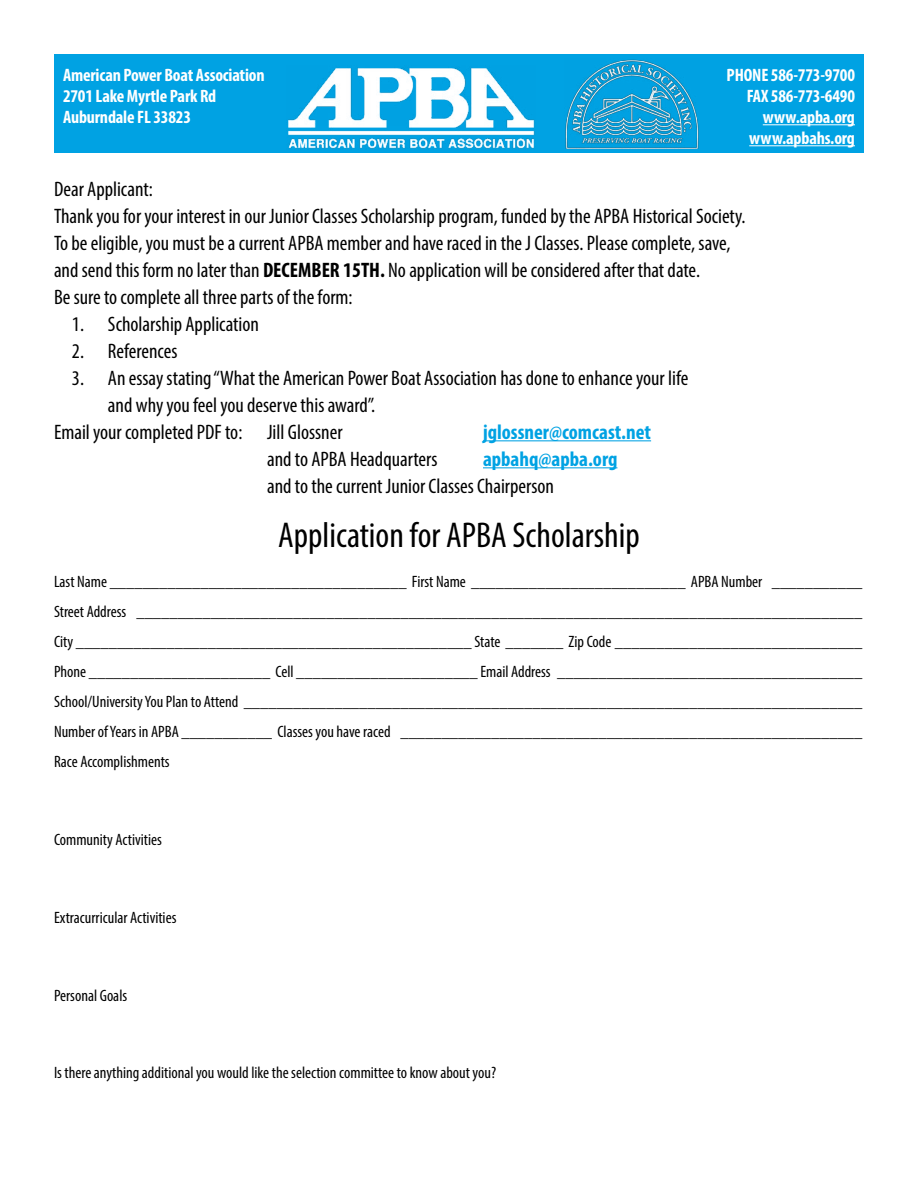
<style>
.page{position:relative;width:918px;height:1188px;background:#fff}
.page>*{position:absolute;margin:0;border:0;box-sizing:border-box;transform-origin:0 0}
.t1{font:condensed 36px "Myriad Pro";color:#000}
.t2{font:condensed 21px/27px "Myriad Pro";color:#000}
.t3{font:700 condensed 21px "Myriad Pro";color:#00a2e3}
.t4{font:700 condensed 18px/21px "Myriad Pro";letter-spacing:-.01em;color:#fff}
.t5{font:condensed 16.5px/30px "Myriad Pro";color:#000;text-align:justify}
.s1{font-weight:700}
</style>
<div class="page">
<div style="left:54px;top:54px;width:810px;height:99px;background:#00a2e3"></div>
<img style="left:288px;top:68px;width:247px;height:81px">
<hr style="left:483px;top:440px;width:168px;height:1px;background:#00a2e3">
<hr style="left:483px;top:467px;width:134px;height:1px;background:#00a2e3">
<hr style="left:763px;top:124px;width:92px;height:1px;background:#fff">
<hr style="left:749px;top:145px;width:106px;height:1px;background:#fff">
<img style="left:565px;top:59px;width:134px;height:89px">
<p class="t4" style="left:63px;top:64px;width:203px">American Power Boat Association<br>2701 Lake Myrtle Park Rd<br>Auburndale FL 33823</p>
<p class="t4" style="left:727px;top:64px;width:130px;text-align:right">PHONE 586-773-9700<br>FAX 586-773-6490 www.apba.org www.apbahs.org</p>
<p class="t2" style="left:54px;top:175px;width:693px">Dear Applicant:<br>Thank you for your interest in our Junior Classes Scholarship program, funded by the APBA Historical Society.<br>To be eligible, you must be a current APBA member and have raced in the J Classes. Please complete, save, and send this form no later than <span class="s1">DECEMBER 15TH.</span> No application will be considered after that date.<br>Be sure to complete all three parts of the form:</p>
<p class="t2" style="left:72px;top:310px;width:188px">1. Scholarship Application</p>
<p class="t2" style="left:72px;top:337px;width:107px">2. References</p>
<p class="t2" style="left:72px;top:364px;width:618px">3. An essay stating “What the American Power Boat Association has done to enhance your life</p>
<p class="t2" style="left:108px;top:391px;width:269px">and why you feel you deserve this award”.</p>
<p class="t2" style="left:54px;top:418px;width:290px">Email your completed PDF to: Jill Glossner</p>
<p class="t3" style="left:483px;top:419px;width:170px">jglossner@comcast.net</p>
<p class="t2" style="left:267px;top:445px;width:172px">and to APBA Headquarters</p>
<p class="t3" style="left:483px;top:446px;width:136px">apbahq@apba.org</p>
<p class="t2" style="left:267px;top:472px;width:288px">and to the current Junior Classes Chairperson</p>
<h1 class="t1" style="left:278px;top:513px;width:363px">Application for APBA Scholarship</h1>
<p class="t5" style="left:54px;top:567px;width:810px">Last Name ____________________________________ First Name __________________________ APBA Number ___________ Street Address ________________________________________________________________________________________ City ________________________________________________ State _______ Zip Code ______________________________ Phone ______________________ Cell ______________________ Email Address _____________________________________ School/University You Plan to Attend ___________________________________________________________________________ Number of Years in APBA ___________ Classes you have raced ________________________________________________________ Race Accomplishments</p>
<p class="t5" style="left:54px;top:825px;width:109px">Community Activities</p>
<p class="t5" style="left:54px;top:903px;width:124px">Extracurricular Activities</p>
<p class="t5" style="left:54px;top:981px;width:75px">Personal Goals</p>
<p class="t5" style="left:54px;top:1057px;width:444px">Is there anything additional you would like the selection committee to know about you?</p>
</div>
